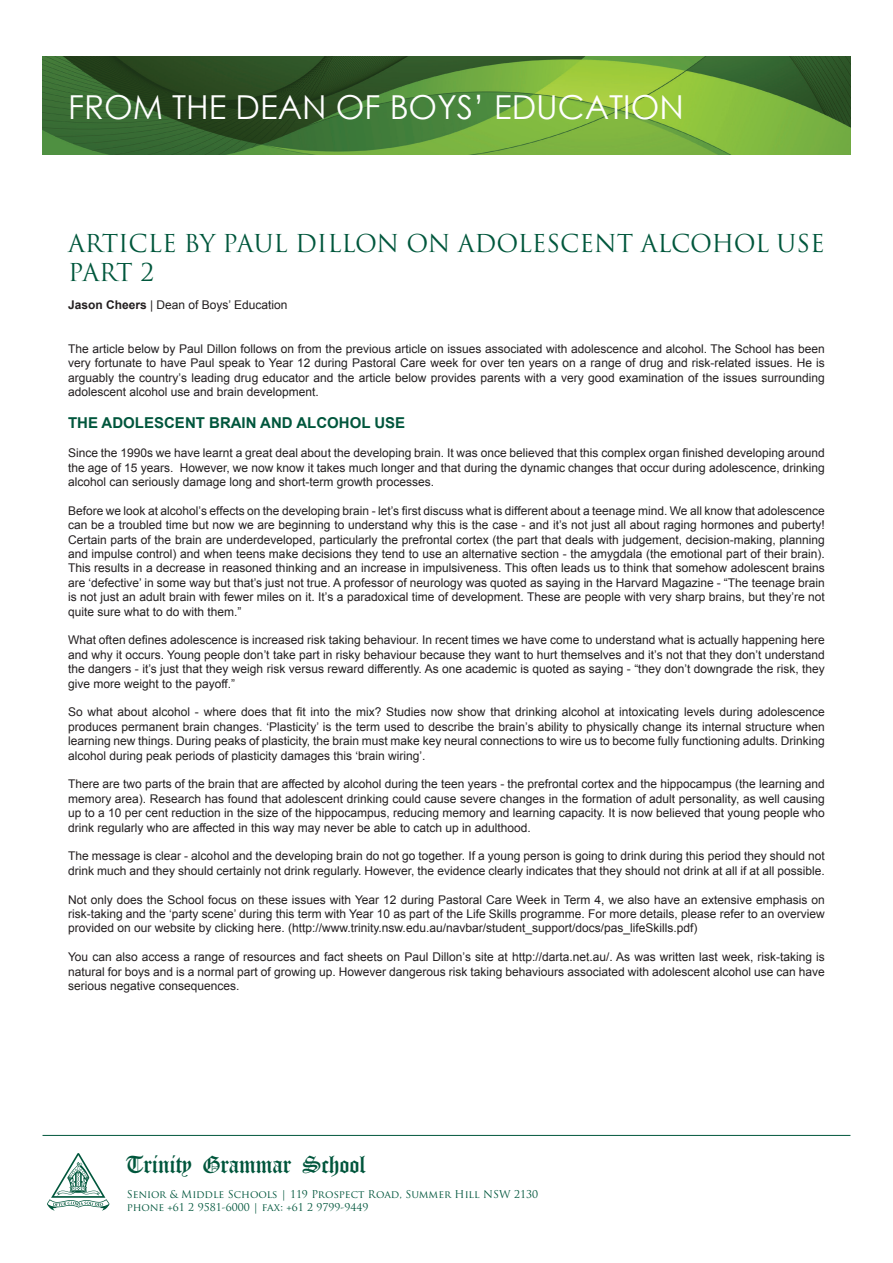
<style>
.page{position:relative;width:893px;height:1263px;background:#fff}
.page>*{position:absolute;margin:0;border:0;box-sizing:border-box;transform-origin:0 0}
.t1{font:33px "Century Gothic";color:#fff}
.t2{font:25.5px "Old English WP";color:#00563c}
.t3{font:24px/28.8px "Trajan Pro";color:#00573c}
.t4{font:700 15px "Arial";color:#00563c}
.t5{font:12px/14.4px "Arial";color:#231f20;text-align:justify}
.t6{font:10.5px/12.6px "Trajan Pro";color:#00563c}
.s1{font-weight:700}
</style>
<div class="page">
<img style="left:43px;top:57px;width:807px;height:97px">
<svg style="left:47px;top:1153px;width:63px;height:58px"></svg>
<hr style="left:43px;top:1135px;width:807px;height:1px;background:#00573c">
<h1 class="t1" style="left:68px;top:84px;width:617px">FROM THE DEAN OF BOYS’ EDUCATION</h1>
<h3 class="t3" style="left:68px;top:229px;width:758px">ARTICLE BY PAUL DILLON ON ADOLESCENT ALCOHOL USE<br>PART 2</h3>
<p class="t5" style="left:68px;top:298px;width:221px"><span class="s1">Jason Cheers</span> | Dean of Boys’ Education</p>
<p class="t5" style="left:68px;top:341px;width:758px">The article below by Paul Dillon follows on from the previous article on issues associated with adolescence and alcohol. The School has been very fortunate to have Paul speak to Year 12 during Pastoral Care week for over ten years on a range of drug and risk-related issues. He is arguably the country’s leading drug educator and the article below provides parents with a very good examination of the issues surrounding adolescent alcohol use and brain development.</p>
<p class="t4" style="left:68px;top:413px;width:339px">THE ADOLESCENT BRAIN AND ALCOHOL USE</p>
<p class="t5" style="left:68px;top:446px;width:758px">Since the 1990s we have learnt a great deal about the developing brain. It was once believed that this complex organ finished developing around the age of 15 years. However, we now know it takes much longer and that during the dynamic changes that occur during adolescence, drinking alcohol can seriously damage long and short-term growth processes.</p>
<p class="t5" style="left:68px;top:503px;width:758px">Before we look at alcohol’s effects on the developing brain - let’s first discuss what is different about a teenage mind. We all know that adolescence can be a troubled time but now we are beginning to understand why this is the case - and it’s not just all about raging hormones and puberty!<br>Certain parts of the brain are underdeveloped, particularly the prefrontal cortex (the part that deals with judgement, decision-making, planning and impulse control) and when teens make decisions they tend to use an alternative section - the amygdala (the emotional part of their brain).<br>This results in a decrease in reasoned thinking and an increase in impulsiveness. This often leads us to think that somehow adolescent brains are ‘defective’ in some way but that’s just not true. A professor of neurology was quoted as saying in the Harvard Magazine - “The teenage brain is not just an adult brain with fewer miles on it. It’s a paradoxical time of development. These are people with very sharp brains, but they’re not quite sure what to do with them.”</p>
<p class="t5" style="left:68px;top:633px;width:758px">What often defines adolescence is increased risk taking behaviour. In recent times we have come to understand what is actually happening here and why it occurs. Young people don’t take part in risky behaviour because they want to hurt themselves and it’s not that they don’t understand the dangers - it’s just that they weigh risk versus reward differently. As one academic is quoted as saying - “they don’t downgrade the risk, they give more weight to the payoff.”</p>
<p class="t5" style="left:68px;top:705px;width:758px">So what about alcohol - where does that fit into the mix? Studies now show that drinking alcohol at intoxicating levels during adolescence produces permanent brain changes. ‘Plasticity’ is the term used to describe the brain’s ability to physically change its internal structure when learning new things. During peaks of plasticity, the brain must make key neural connections to wire us to become fully functioning adults. Drinking alcohol during peak periods of plasticity damages this ‘brain wiring’.</p>
<p class="t5" style="left:68px;top:777px;width:758px">There are two parts of the brain that are affected by alcohol during the teen years - the prefrontal cortex and the hippocampus (the learning and memory area). Research has found that adolescent drinking could cause severe changes in the formation of adult personality, as well causing up to a 10 per cent reduction in the size of the hippocampus, reducing memory and learning capacity. It is now believed that young people who drink regularly who are affected in this way may never be able to catch up in adulthood.</p>
<p class="t5" style="left:68px;top:849px;width:758px">The message is clear - alcohol and the developing brain do not go together. If a young person is going to drink during this period they should not drink much and they should certainly not drink regularly. However, the evidence clearly indicates that they should not drink at all if at all possible.</p>
<p class="t5" style="left:68px;top:892px;width:758px">Not only does the School focus on these issues with Year 12 during Pastoral Care Week in Term 4, we also have an extensive emphasis on risk-taking and the ‘party scene’ during this term with Year 10 as part of the Life Skills programme. For more details, please refer to an overview provided on our website by clicking here. (http://www.trinity.nsw.edu.au/navbar/student_support/docs/pas_lifeSkills.pdf)</p>
<p class="t5" style="left:68px;top:950px;width:758px">You can also access a range of resources and fact sheets on Paul Dillon’s site at http://darta.net.au/. As was written last week, risk-taking is natural for boys and is a normal part of growing up. However dangerous risk taking behaviours associated with adolescent alcohol use can have serious negative consequences.</p>
<h2 class="t2" style="left:127px;top:1150px;width:240px">Trinity Grammar School</h2>
<p class="t6" style="left:127px;top:1188px;width:413px">Senior &amp; Middle Schools | 119 Prospect Road, Summer Hill NSW 2130 phone +61 2 9581-6000 | fax: +61 2 9799-9449</p>
</div>
